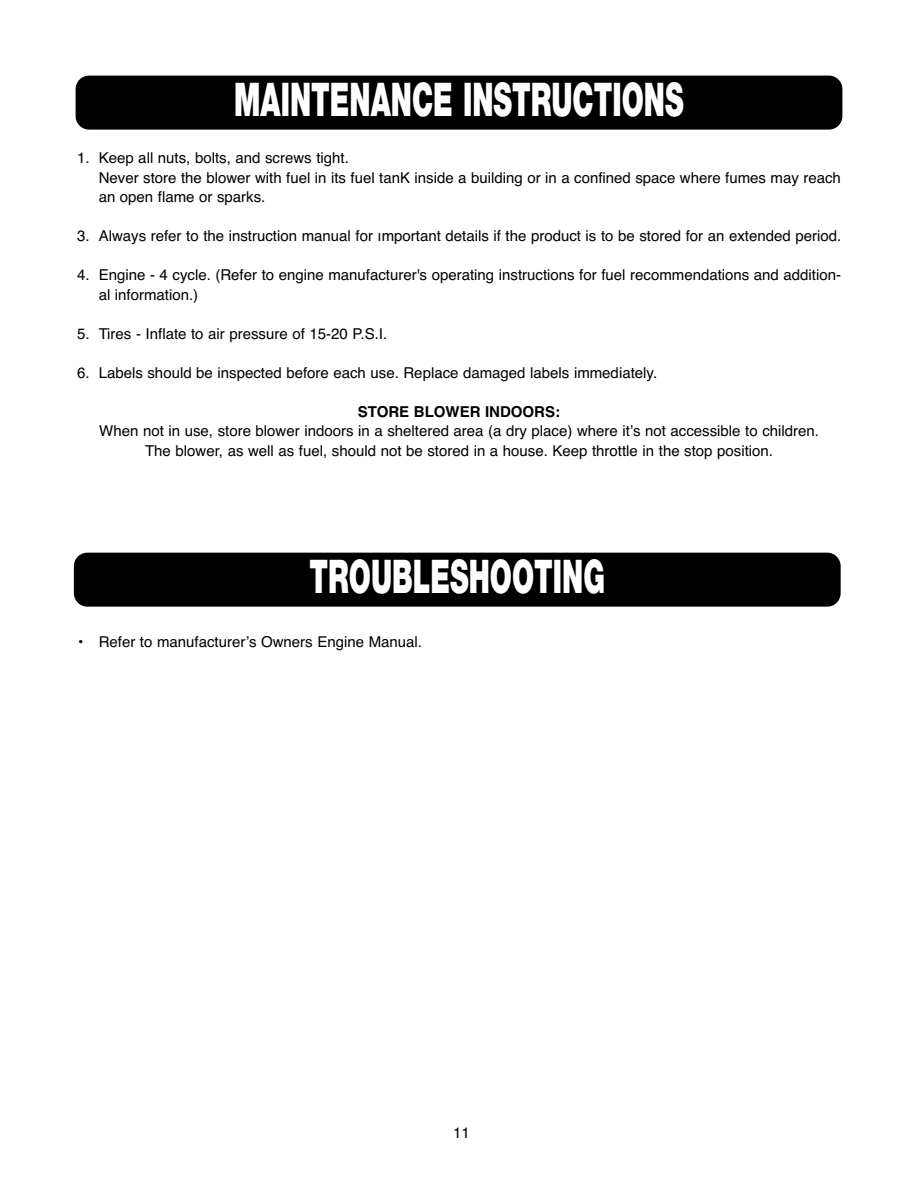
<style>
.page{position:relative;width:918px;height:1188px;background:#fff}
.page>*{position:absolute;margin:0;border:0;box-sizing:border-box;transform-origin:0 0}
.t1{font:900 46.5px "Helvetica Neue";color:#fff;scale:.6 1}
.t2{font:15px/19.5px "Helvetica";color:#000}
.t3{font:700 15px "Helvetica";color:#000}
</style>
<div class="page">
<div style="left:76px;top:76px;width:766px;height:54px;background:#000;border-radius:14px"></div>
<div style="left:74px;top:553px;width:767px;height:54px;background:#000;border-radius:14px"></div>
<h1 class="t1" style="left:234px;top:83px;width:751px">MAINTENANCE INSTRUCTIONS</h1>
<p class="t2" style="left:99px;top:148px;width:744px;text-indent:-22px">1. Keep all nuts, bolts, and screws tight.<br>Never store the blower with fuel in its fuel tanK inside a building or in a confined space where fumes may reach an open flame or sparks.</p>
<p class="t2" style="left:77px;top:226px;width:766px">3. Always refer to the instruction manual for ımportant details if the product is to be stored for an extended period.</p>
<p class="t2" style="left:99px;top:265px;width:744px;text-indent:-22px">4. Engine - 4 cycle. (Refer to engine manufacturer's operating instructions for fuel recommendations and addition&shy;al information.)</p>
<p class="t2" style="left:77px;top:324px;width:312px">5. Tires - Inflate to air pressure of 15-20 P.S.I.</p>
<p class="t2" style="left:77px;top:363px;width:582px">6. Labels should be inspected before each use. Replace damaged labels immediately.</p>
<p class="t3" style="left:358px;top:403px;width:204px">STORE BLOWER INDOORS:</p>
<p class="t2" style="left:99px;top:421px;width:721px;text-align:center">When not in use, store blower indoors in a sheltered area (a dry place) where it’s not accessible to children.<br>The blower, as well as fuel, should not be stored in a house. Keep throttle in the stop position.</p>
<h1 class="t1" style="left:309px;top:560px;width:494px">TROUBLESHOOTING</h1>
<p class="t2" style="left:77px;top:632px;width:346px">• Refer to manufacturer’s Owners Engine Manual.</p>
<p class="t2" style="left:453px;top:1123px;width:18px">11</p>
</div>
